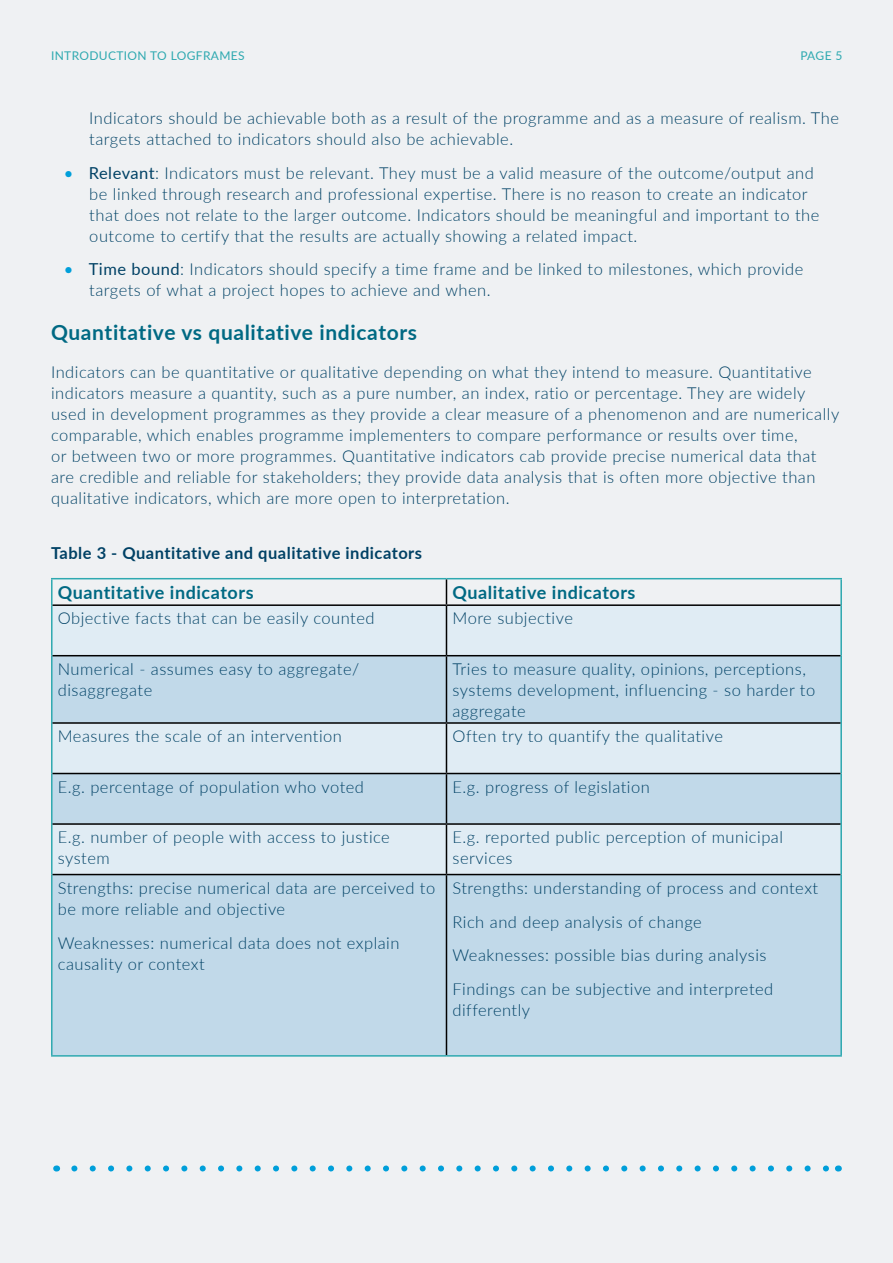
<style>
.page{position:relative;width:893px;height:1263px;background:#eff1f3}
.page>*{position:absolute;margin:0;border:0;box-sizing:border-box;transform-origin:0 0}
.t1{font:700 21px "Lato";letter-spacing:.03em;color:#006983}
.t2{font:700 18px "Lato";letter-spacing:.03em;color:#006983}
.t3{font:300 16.5px/21px "Lato";letter-spacing:.03em;color:#004165}
.t4{font:700 16.5px "Lato";letter-spacing:.03em;color:#004165}
.t5{font:12px "Lato";letter-spacing:.03em;color:#2ea9b0}
.s1{font-weight:400;color:#009fda}
.s2{font-weight:400}
</style>
<div class="page">
<svg style="left:74px;top:1165px;width:755px;height:6px"></svg>
<div style="left:53px;top:606px;width:787px;height:49px;background:#e0ecf4"></div>
<svg style="left:53px;top:656px;width:787px;height:399px;fill:#c1d9e9"></svg>
<hr style="left:51px;top:578px;width:395px;height:1px;background:#2ea9b0">
<hr style="left:51px;top:579px;width:2px;height:26px;background:#2ea9b0">
<hr style="left:446px;top:578px;width:396px;height:1px;background:#2ea9b0">
<hr style="left:840px;top:579px;width:2px;height:26px;background:#2ea9b0">
<hr style="left:51px;top:605px;width:2px;height:51px;background:#2ea9b0">
<hr style="left:840px;top:605px;width:2px;height:51px;background:#2ea9b0">
<hr style="left:51px;top:656px;width:2px;height:67px;background:#2ea9b0">
<hr style="left:840px;top:656px;width:2px;height:67px;background:#2ea9b0">
<hr style="left:51px;top:723px;width:2px;height:50px;background:#2ea9b0">
<hr style="left:840px;top:723px;width:2px;height:50px;background:#2ea9b0">
<hr style="left:51px;top:773px;width:2px;height:51px;background:#2ea9b0">
<hr style="left:840px;top:773px;width:2px;height:51px;background:#2ea9b0">
<hr style="left:51px;top:824px;width:2px;height:50px;background:#2ea9b0">
<hr style="left:840px;top:824px;width:2px;height:50px;background:#2ea9b0">
<hr style="left:51px;top:874px;width:2px;height:181px;background:#2ea9b0">
<hr style="left:840px;top:874px;width:2px;height:181px;background:#2ea9b0">
<hr style="left:51px;top:1055px;width:395px;height:1px;background:#2ea9b0">
<hr style="left:446px;top:1055px;width:396px;height:1px;background:#2ea9b0">
<svg style="left:446px;top:579px;width:1px;height:25px"></svg>
<hr style="left:53px;top:604px;width:393px;height:2px;background:#000">
<hr style="left:446px;top:604px;width:394px;height:2px;background:#000">
<hr style="left:446px;top:606px;width:1px;height:49px;background:#000">
<hr style="left:53px;top:655px;width:393px;height:1px;background:#000">
<hr style="left:446px;top:655px;width:394px;height:1px;background:#000">
<hr style="left:446px;top:656px;width:1px;height:66px;background:#000">
<hr style="left:53px;top:722px;width:393px;height:2px;background:#000">
<hr style="left:446px;top:722px;width:394px;height:2px;background:#000">
<hr style="left:446px;top:724px;width:1px;height:49px;background:#000">
<hr style="left:53px;top:773px;width:393px;height:1px;background:#000">
<hr style="left:446px;top:773px;width:394px;height:1px;background:#000">
<hr style="left:446px;top:774px;width:1px;height:49px;background:#000">
<hr style="left:53px;top:823px;width:393px;height:2px;background:#000">
<hr style="left:446px;top:823px;width:394px;height:2px;background:#000">
<hr style="left:446px;top:825px;width:1px;height:49px;background:#000">
<hr style="left:53px;top:874px;width:393px;height:1px;background:#000">
<hr style="left:446px;top:874px;width:394px;height:1px;background:#000">
<hr style="left:446px;top:875px;width:1px;height:180px;background:#000">
<p class="t5" style="left:51px;top:47px;width:195px">INTRODUCTION TO LOGFRAMES</p>
<p class="t5" style="left:800px;top:47px;width:44px">PAGE 5</p>
<p class="t3" style="left:89px;top:107px;width:751px">Indicators should be achievable both as a result of the programme and as a measure of realism. The targets attached to indicators should also be achievable.</p>
<p class="t3" style="left:89px;top:162px;width:731px;text-indent:-26px"><span class="s1">•</span> <span class="s2">Relevant</span>: Indicators must be relevant. They must be a valid measure of the outcome/output and be linked through research and professional expertise. There is no reason to create an indicator that does not relate to the larger outcome. Indicators should be meaningful and important to the outcome to certify that the results are actually showing a related impact.</p>
<p class="t3" style="left:89px;top:258px;width:716px;text-indent:-26px"><span class="s1">•</span> <span class="s2">Time bound</span>: Indicators should specify a time frame and be linked to milestones, which provide targets of what a project hopes to achieve and when.</p>
<p class="t1" style="left:51px;top:317px;width:367px">Quantitative vs qualitative indicators</p>
<p class="t3" style="left:51px;top:361px;width:790px">Indicators can be quantitative or qualitative depending on what they intend to measure. Quantitative indicators measure a quantity, such as a pure number, an index, ratio or percentage. They are widely used in development programmes as they provide a clear measure of a phenomenon and are numerically comparable, which enables programme implementers to compare performance or results over time,<br>or between two or more programmes. Quantitative indicators cab provide precise numerical data that are credible and reliable for stakeholders; they provide data analysis that is often more objective than qualitative indicators, which are more open to interpretation.</p>
<p class="t4" style="left:51px;top:541px;width:373px">Table 3 - Quantitative and qualitative indicators</p>
<p class="t2" style="left:58px;top:579px;width:197px">Quantitative indicators</p>
<p class="t2" style="left:452px;top:579px;width:184px">Qualitative indicators</p>
<p class="t3" style="left:58px;top:607px;width:318px">Objective facts that can be easily counted</p>
<p class="t3" style="left:452px;top:607px;width:122px">More subjective</p>
<p class="t3" style="left:58px;top:658px;width:303px">Numerical - assumes easy to aggregate/ disaggregate</p>
<p class="t3" style="left:452px;top:658px;width:364px">Tries to measure quality, opinions, perceptions, systems development, influencing - so harder to aggregate</p>
<p class="t3" style="left:58px;top:725px;width:286px">Measures the scale of an intervention</p>
<p class="t3" style="left:452px;top:725px;width:272px">Often try to quantify the qualitative</p>
<p class="t3" style="left:58px;top:776px;width:308px">E.g. percentage of population who voted</p>
<p class="t3" style="left:452px;top:776px;width:199px">E.g. progress of legislation</p>
<p class="t3" style="left:58px;top:826px;width:334px">E.g. number of people with access to justice system</p>
<p class="t3" style="left:452px;top:826px;width:332px">E.g. reported public perception of municipal services</p>
<p class="t3" style="left:58px;top:877px;width:379px">Strengths: precise numerical data are perceived to be more reliable and objective</p>
<p class="t3" style="left:58px;top:931px;width:343px">Weaknesses: numerical data does not explain causality or context</p>
<p class="t3" style="left:452px;top:870px;width:367px;line-height:33.8px">Strengths: understanding of process and context Rich and deep analysis of change<br>Weaknesses: possible bias during analysis Findings can be subjective and interpreted</p>
<p class="t3" style="left:452px;top:999px;width:79px">differently</p>
</div>
